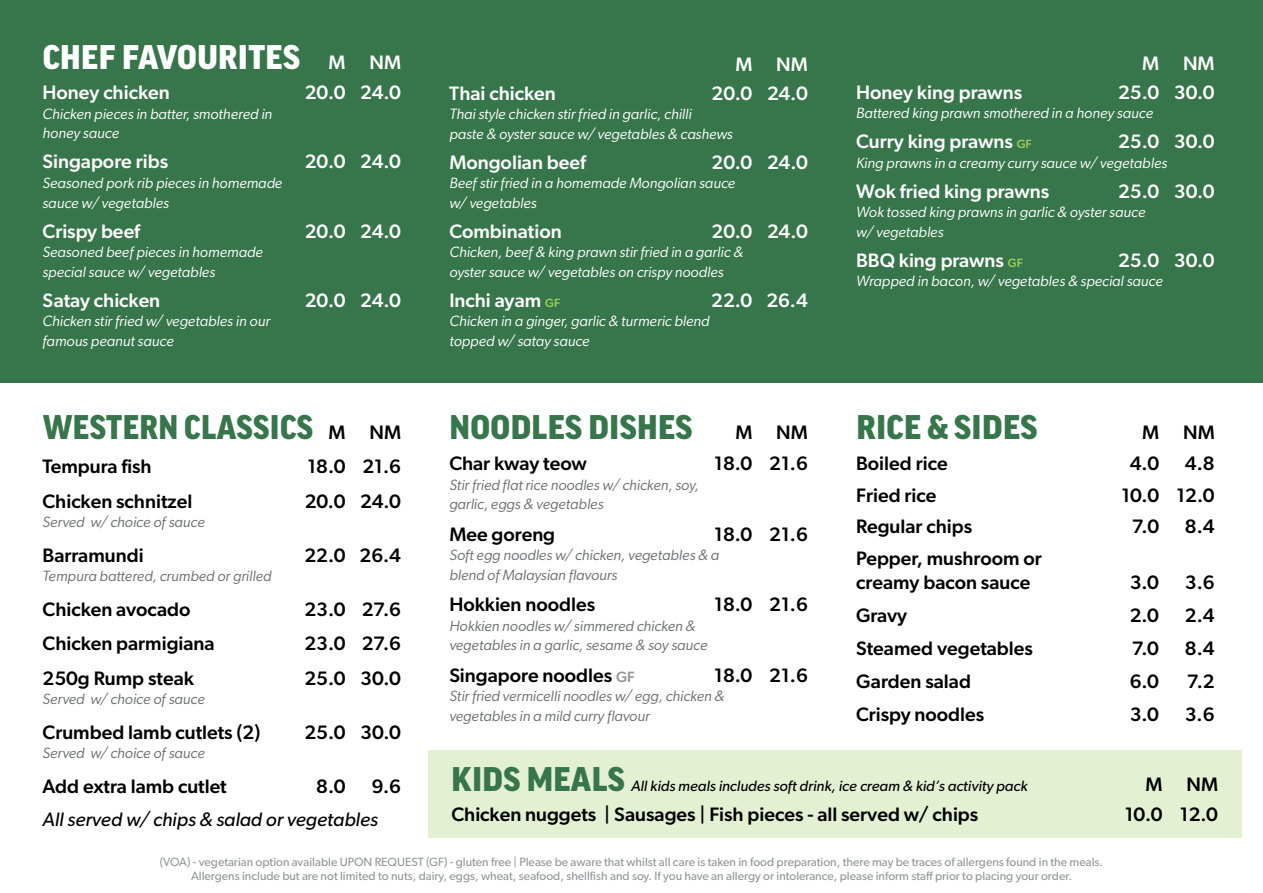
<style>
.page{position:relative;width:1263px;height:893px;background:#fff}
.page>*{position:absolute;margin:0;border:0;box-sizing:border-box;transform-origin:0 0}
.t1{font:900 33px "Good Pro";letter-spacing:.01em;color:#37754a}
.t2{font:900 33px "Good Pro";letter-spacing:.01em;color:#37754a;scale:.96 1}
.t3{font:900 33px "Good Pro";letter-spacing:.01em;color:#fff}
.t4{font:500 19.5px/24px "Gibson";color:#000}
.t5{font:500 19.5px "Gibson";color:#fff}
.t6{font:italic 19.5px "Gibson";color:#000}
.t7{font:italic 15px/19.5px "Gibson";color:#fff}
.t8{font:italic 15px/19.5px "Gibson";color:#6d6e71}
.t9{font:italic 15px "Gibson";color:#000}
.t10{font:12px/14.4px "Gibson";color:#939598;text-align:center}
.s1{font-family:"Gibson";font-weight:500;font-size:19.5px}
.s2{font-family:"Gibson";font-weight:500;font-size:19.5px;color:#000}
.s3{font-size:12px;color:#9dcd58}
.s4{font-size:15px;color:#939598}
.s5{font-family:"Good Pro";font-weight:900;font-style:normal;font-size:33px;color:#37754a}
</style>
<div class="page">
<div style="left:428px;top:750px;width:814px;height:87px;background:#e3f0d2"></div>
<div style="left:0;top:0;width:1263px;height:383px;background:#37754a"></div>
<h1 class="t3" style="left:43px;top:39px;width:360px">CHEF FAVOURITES <span class="s1">M NM</span></h1>
<h2 class="t5" style="left:43px;top:81px;width:129px">Honey chicken</h2>
<h2 class="t5" style="left:305px;top:81px;width:98px">20.0 24.0</h2>
<p class="t7" style="left:43px;top:104px;width:231px">Chicken pieces in batter, smothered in honey sauce</p>
<h2 class="t5" style="left:43px;top:150px;width:127px">Singapore ribs</h2>
<h2 class="t5" style="left:305px;top:150px;width:98px">20.0 24.0</h2>
<p class="t7" style="left:43px;top:173px;width:241px">Seasoned pork rib pieces in homemade sauce w/ vegetables</p>
<h2 class="t5" style="left:43px;top:219px;width:99px">Crispy beef</h2>
<h2 class="t5" style="left:305px;top:219px;width:98px">20.0 24.0</h2>
<p class="t7" style="left:43px;top:242px;width:222px">Seasoned beef pieces in homemade special sauce w/ vegetables</p>
<h2 class="t5" style="left:43px;top:288px;width:119px">Satay chicken</h2>
<h2 class="t5" style="left:305px;top:288px;width:98px">20.0 24.0</h2>
<p class="t7" style="left:43px;top:311px;width:229px">Chicken stir fried w/ vegetables in our famous peanut sauce</p>
<h1 class="t2" style="left:43px;top:408px;width:375px">WESTERN CLASSICS <span class="s2">M NM</span></h1>
<h2 class="t4" style="left:43px;top:454px;width:111px">Tempura fish</h2>
<h2 class="t4" style="left:307px;top:454px;width:95px">18.0 21.6</h2>
<h2 class="t4" style="left:42px;top:489px;width:151px">Chicken schnitzel</h2>
<h2 class="t4" style="left:305px;top:489px;width:98px">20.0 24.0</h2>
<p class="t8" style="left:43px;top:512px;width:164px">Served w/ choice of sauce</p>
<h2 class="t4" style="left:43px;top:543px;width:103px">Barramundi</h2>
<h2 class="t4" style="left:304px;top:543px;width:98px">22.0 26.4</h2>
<p class="t8" style="left:43px;top:566px;width:230px">Tempura battered, crumbed or grilled</p>
<h2 class="t4" style="left:43px;top:597px;width:150px">Chicken avocado</h2>
<h2 class="t4" style="left:304px;top:597px;width:98px">23.0 27.6</h2>
<h2 class="t4" style="left:43px;top:631px;width:174px">Chicken parmigiana</h2>
<h2 class="t4" style="left:304px;top:631px;width:98px">23.0 27.6</h2>
<h2 class="t4" style="left:43px;top:666px;width:153px">250g Rump steak</h2>
<h2 class="t4" style="left:304px;top:666px;width:98px">25.0 30.0</h2>
<p class="t8" style="left:43px;top:689px;width:164px">Served w/ choice of sauce</p>
<h2 class="t4" style="left:43px;top:720px;width:219px">Crumbed lamb cutlets (2)</h2>
<h2 class="t4" style="left:304px;top:720px;width:98px">25.0 30.0</h2>
<p class="t8" style="left:43px;top:743px;width:164px">Served w/ choice of sauce</p>
<h2 class="t4" style="left:43px;top:774px;width:186px">Add extra lamb cutlet</h2>
<h2 class="t4" style="left:316px;top:774px;width:31px">8.0</h2>
<h2 class="t4" style="left:372px;top:774px;width:31px">9.6</h2>
<h2 class="t6" style="left:43px;top:807px;width:337px">All served w/ chips &amp; salad or vegetables</h2>
<h2 class="t5" style="left:735px;top:53px;width:74px">M NM</h2>
<h2 class="t5" style="left:449px;top:81px;width:108px">Thai chicken</h2>
<h2 class="t5" style="left:711px;top:81px;width:98px">20.0 24.0</h2>
<p class="t7" style="left:449px;top:104px;width:285px">Thai style chicken stir fried in garlic, chilli<br>paste &amp; oyster sauce w/ vegetables &amp; cashews</p>
<h2 class="t5" style="left:449px;top:150px;width:138px">Mongolian beef</h2>
<h2 class="t5" style="left:712px;top:150px;width:98px">20.0 24.0</h2>
<p class="t7" style="left:449px;top:173px;width:288px">Beef stir fried in a homemade Mongolian sauce w/ vegetables</p>
<h2 class="t5" style="left:449px;top:219px;width:114px">Combination</h2>
<h2 class="t5" style="left:712px;top:219px;width:98px">20.0 24.0</h2>
<p class="t7" style="left:449px;top:242px;width:295px">Chicken, beef &amp; king prawn stir fried in a garlic &amp; oyster sauce w/ vegetables on crispy noodles</p>
<h2 class="t5" style="left:449px;top:288px;width:112px">Inchi ayam <span class="s3">GF</span></h2>
<h2 class="t5" style="left:711px;top:288px;width:98px">22.0 26.4</h2>
<p class="t7" style="left:449px;top:311px;width:262px">Chicken in a ginger, garlic &amp; turmeric blend topped w/ satay sauce</p>
<h1 class="t1" style="left:449px;top:408px;width:245px">NOODLES DISHES</h1>
<h2 class="t4" style="left:735px;top:420px;width:74px">M NM</h2>
<h2 class="t4" style="left:449px;top:451px;width:139px">Char kway teow</h2>
<h2 class="t4" style="left:714px;top:451px;width:95px">18.0 21.6</h2>
<p class="t8" style="left:449px;top:475px;width:251px">Stir fried flat rice noodles w/ chicken, soy, garlic, eggs &amp; vegetables</p>
<h2 class="t4" style="left:449px;top:522px;width:107px">Mee goreng</h2>
<h2 class="t4" style="left:714px;top:522px;width:95px">18.0 21.6</h2>
<p class="t8" style="left:449px;top:545px;width:271px">Soft egg noodles w/ chicken, vegetables &amp; a blend of Malaysian flavours</p>
<h2 class="t4" style="left:449px;top:592px;width:147px">Hokkien noodles</h2>
<h2 class="t4" style="left:714px;top:592px;width:95px">18.0 21.6</h2>
<p class="t8" style="left:449px;top:616px;width:260px">Hokkien noodles w/ simmered chicken &amp; vegetables in a garlic, sesame &amp; soy sauce</p>
<h2 class="t4" style="left:449px;top:663px;width:187px">Singapore noodles <span class="s4">GF</span></h2>
<h2 class="t4" style="left:714px;top:663px;width:95px">18.0 21.6</h2>
<p class="t8" style="left:449px;top:686px;width:277px">Stir fried vermicelli noodles w/ egg, chicken &amp; vegetables in a mild curry flavour</p>
<h2 class="t5" style="left:1142px;top:52px;width:74px">M NM</h2>
<h2 class="t5" style="left:856px;top:80px;width:167px">Honey king prawns</h2>
<h2 class="t5" style="left:1118px;top:80px;width:98px">25.0 30.0</h2>
<p class="t7" style="left:856px;top:103px;width:298px">Battered king prawn smothered in a honey sauce</p>
<h2 class="t5" style="left:856px;top:130px;width:177px">Curry king prawns <span class="s3">GF</span></h2>
<h2 class="t5" style="left:1118px;top:130px;width:98px">25.0 30.0</h2>
<p class="t7" style="left:856px;top:153px;width:313px">King prawns in a creamy curry sauce w/ vegetables</p>
<h2 class="t5" style="left:856px;top:179px;width:195px">Wok fried king prawns</h2>
<h2 class="t5" style="left:1118px;top:179px;width:98px">25.0 30.0</h2>
<p class="t7" style="left:856px;top:202px;width:291px">Wok tossed king prawns in garlic &amp; oyster sauce w/ vegetables</p>
<h2 class="t5" style="left:856px;top:248px;width:168px">BBQ king prawns <span class="s3">GF</span></h2>
<h2 class="t5" style="left:1118px;top:248px;width:98px">25.0 30.0</h2>
<p class="t7" style="left:856px;top:271px;width:308px">Wrapped in bacon, w/ vegetables &amp; special sauce</p>
<h1 class="t1" style="left:856px;top:408px;width:183px">RICE &amp; SIDES</h1>
<h2 class="t4" style="left:1142px;top:420px;width:74px">M NM</h2>
<h2 class="t4" style="left:856px;top:451px;width:93px">Boiled rice</h2>
<h2 class="t4" style="left:1130px;top:451px;width:31px">4.0</h2>
<h2 class="t4" style="left:1185px;top:451px;width:31px">4.8</h2>
<h2 class="t4" style="left:856px;top:483px;width:82px">Fried rice</h2>
<h2 class="t4" style="left:1121px;top:483px;width:95px">10.0 12.0</h2>
<h2 class="t4" style="left:856px;top:514px;width:118px">Regular chips</h2>
<h2 class="t4" style="left:1132px;top:514px;width:29px">7.0</h2>
<h2 class="t4" style="left:1185px;top:514px;width:31px">8.4</h2>
<h2 class="t4" style="left:856px;top:546px;width:187px">Pepper, mushroom or creamy bacon sauce</h2>
<h2 class="t4" style="left:1130px;top:570px;width:31px">3.0</h2>
<h2 class="t4" style="left:1185px;top:570px;width:31px">3.6</h2>
<h2 class="t4" style="left:856px;top:603px;width:53px">Gravy</h2>
<h2 class="t4" style="left:1130px;top:603px;width:31px">2.0</h2>
<h2 class="t4" style="left:1185px;top:603px;width:31px">2.4</h2>
<h2 class="t4" style="left:856px;top:636px;width:178px">Steamed vegetables</h2>
<h2 class="t4" style="left:1132px;top:636px;width:29px">7.0</h2>
<h2 class="t4" style="left:1185px;top:636px;width:31px">8.4</h2>
<h2 class="t4" style="left:856px;top:669px;width:116px">Garden salad</h2>
<h2 class="t4" style="left:1130px;top:669px;width:31px">6.0</h2>
<h2 class="t4" style="left:1187px;top:669px;width:29px">7.2</h2>
<h2 class="t4" style="left:856px;top:702px;width:130px">Crispy noodles</h2>
<h2 class="t4" style="left:1130px;top:702px;width:31px">3.0</h2>
<h2 class="t4" style="left:1185px;top:702px;width:31px">3.6</h2>
<p class="t9" style="left:452px;top:777px;width:577px"><span class="s5">KIDS MEALS</span> All kids meals includes soft drink, ice cream &amp; kid’s activity pack</p>
<h2 class="t4" style="left:1145px;top:772px;width:74px">M NM</h2>
<h2 class="t4" style="left:451px;top:802px;width:528px">Chicken nuggets | Sausages | Fish pieces - all served w/ chips</h2>
<h2 class="t4" style="left:1125px;top:802px;width:95px">10.0 12.0</h2>
<p class="t10" style="left:160px;top:854px;width:945px">(VOA) - vegetarian option available UPON REQUEST (GF) - gluten free | Please be aware that whilst all care is taken in food preparation, there may be traces of allergens found in the meals.<br>Allergens include but are not limited to nuts, dairy, eggs, wheat, seafood, shellfish and soy. If you have an allergy or intolerance, please inform staff prior to placing your order.</p>
</div>
